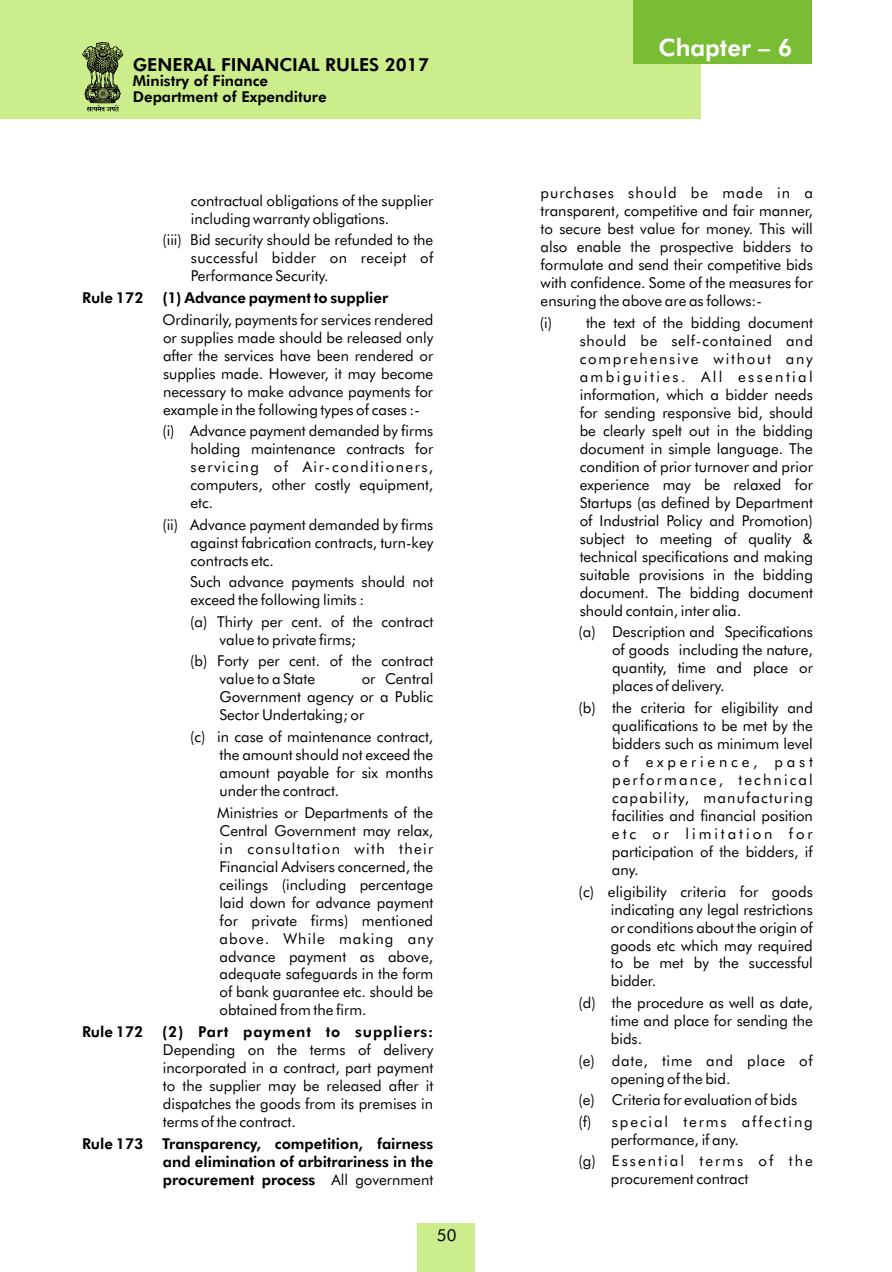
<style>
.page{position:relative;width:892px;height:1272px;background:#fff}
.page>*{position:absolute;margin:0;border:0;box-sizing:border-box;transform-origin:0 0}
.t1{font:800 24px "Futura BT";color:#fff}
.t2{font:800 18px "Futura BT";color:#000}
.t3{font:16.5px "Futura BT";color:#000}
.t4{font:15px/18px "Futura BT";color:#000;text-align:justify}
.t5{font:800 15px/18px "Futura BT";color:#000;text-align:justify}
.t6{font:15px/21.6px "Futura BT";letter-spacing:.135em;color:#000}
.t7{font:15px/18px "Futura BT";letter-spacing:.05em;color:#000}
.t8{font:800 15px "Futura BT";letter-spacing:.06em;color:#000}
.s1{font-weight:400}
</style>
<div class="page">
<div style="left:0;top:0;width:701px;height:119px;background:#cced8c"></div>
<div style="left:633px;top:0;width:178px;height:64px;background:#78bd33"></div>
<div style="left:417px;top:1222px;width:58px;height:49px;background:#cced8c"></div>
<svg style="left:82px;top:42px;width:41px;height:70px"></svg>
<p class="t2" style="left:133px;top:57px;width:298px">GENERAL FINANCIAL RULES 2017</p>
<p class="t5" style="left:133px;top:75px;width:195px;line-height:15.3px">Ministry of Finance<br>Department of Expenditure</p>
<p class="t4" style="left:191px;top:193px;width:244px">contractual obligations of the supplier including warranty obligations.</p>
<p class="t4" style="left:191px;top:232px;width:244px;text-indent:-29px">(iii) Bid security should be refunded to the successful bidder on receipt of Performance Security.</p>
<p class="t5" style="left:82px;top:290px;width:63px">Rule 172</p>
<p class="t5" style="left:162px;top:290px;width:227px">(1) Advance payment to supplier</p>
<p class="t4" style="left:162px;top:311px;width:272px">Ordinarily, payments for services rendered or supplies made should be released only after the services have been rendered or supplies made. However, it may become necessary to make advance payments for example in the following types of cases :-</p>
<p class="t4" style="left:190px;top:423px;width:244px;text-indent:-28px">(i) Advance payment demanded by firms holding maintenance contracts for servicing of Air-conditioners, computers, other costly equipment, etc.</p>
<p class="t4" style="left:190px;top:516px;width:244px;text-indent:-28px">(ii) Advance payment demanded by firms against fabrication contracts, turn-key contracts etc.</p>
<p class="t4" style="left:190px;top:574px;width:244px">Such advance payments should not exceed the following limits :</p>
<p class="t4" style="left:219px;top:614px;width:215px;text-indent:-29px">(a) Thirty per cent. of the contract value to private firms;</p>
<p class="t4" style="left:219px;top:653px;width:215px;text-indent:-29px">(b) Forty per cent. of the contract value to a State</p>
<p class="t4" style="left:219px;top:671px;width:215px;text-indent:142px">or Central Government agency or a Public Sector Undertaking; or</p>
<p class="t4" style="left:219px;top:729px;width:215px;text-indent:-29px">(c) in case of maintenance contract, the amount should not exceed the amount payable for six months under the contract.</p>
<p class="t4" style="left:217px;top:804px;width:217px">Ministries or Departments of the Central Government may relax, in consultation with their Financial Advisers concerned, the ceilings (including percentage laid down for advance payment for private firms) mentioned above. While making any advance payment as above, adequate safeguards in the form of bank guarantee etc. should be obtained from the firm.</p>
<p class="t5" style="left:82px;top:1023px;width:63px">Rule 172</p>
<p class="t8" style="left:162px;top:1025px;width:272px">(2) Part payment to suppliers:</p>
<p class="t4" style="left:163px;top:1041px;width:272px">Depending on the terms of delivery incorporated in a contract, part payment to the supplier may be released after it dispatches the goods from its premises in terms of the contract.</p>
<p class="t5" style="left:82px;top:1135px;width:63px">Rule 173</p>
<p class="t5" style="left:162px;top:1135px;width:272px">Transparency, competition, fairness and elimination of arbitrariness in the procurement process <span class="s1">All government</span></p>
<p class="t3" style="left:437px;top:1228px;width:21px">50</p>
<h1 class="t1" style="left:658px;top:37px;width:135px">Chapter – 6</h1>
<p class="t4" style="left:540px;top:185px;width:274px">purchases should be made in a transparent, competitive and fair manner, to secure best value for money. This will also enable the prospective bidders to formulate and send their competitive bids with confidence. Some of the measures for ensuring the above are as follows:-</p>
<p class="t4" style="left:579px;top:315px;width:235px;text-indent:-40px">(i) the text of the bidding document should be self-contained and comprehensive without any ambiguities. All essential information, which a bidder needs for sending responsive bid, should be clearly spelt out in the bidding document in simple language. The condition of prior turnover and prior experience may be relaxed for Startups (as defined by Department of Industrial Policy and Promotion) subject to meeting of quality &amp; technical specifications and making suitable provisions in the bidding document. The bidding document should contain, inter alia.</p>
<p class="t4" style="left:612px;top:624px;width:202px;text-indent:-33px">(a) Description and Specifications of goods including the nature, quantity, time and place or places of delivery.</p>
<p class="t4" style="left:612px;top:700px;width:202px;text-indent:-33px">(b) the criteria for eligibility and qualifications to be met by the bidders such as minimum level of experience, past performance, technical capability, manufacturing facilities and financial position etc or limitation for participation of the bidders, if any.</p>
<p class="t4" style="left:610px;top:883px;width:203px;text-indent:-32px">(c) eligibility criteria for goods indicating any legal restrictions or conditions about the origin of goods etc which may required to be met by the successful bidder.</p>
<p class="t4" style="left:610px;top:994px;width:203px;text-indent:-32px">(d) the procedure as well as date, time and place for sending the bids.</p>
<p class="t7" style="left:610px;top:1052px;width:203px;text-indent:-32px">(e) date, time and place of opening of the bid.</p>
<p class="t4" style="left:578px;top:1090px;width:236px;line-height:21.6px">(e) Criteria for evaluation of bids (f) special terms affecting</p>
<p class="t6" style="left:578px;top:1129px;width:236px;text-indent:32px">performance, if any.<br>(g) Essential terms of the</p>
<p class="t4" style="left:610px;top:1171px;width:139px">procurement contract</p>
</div>
